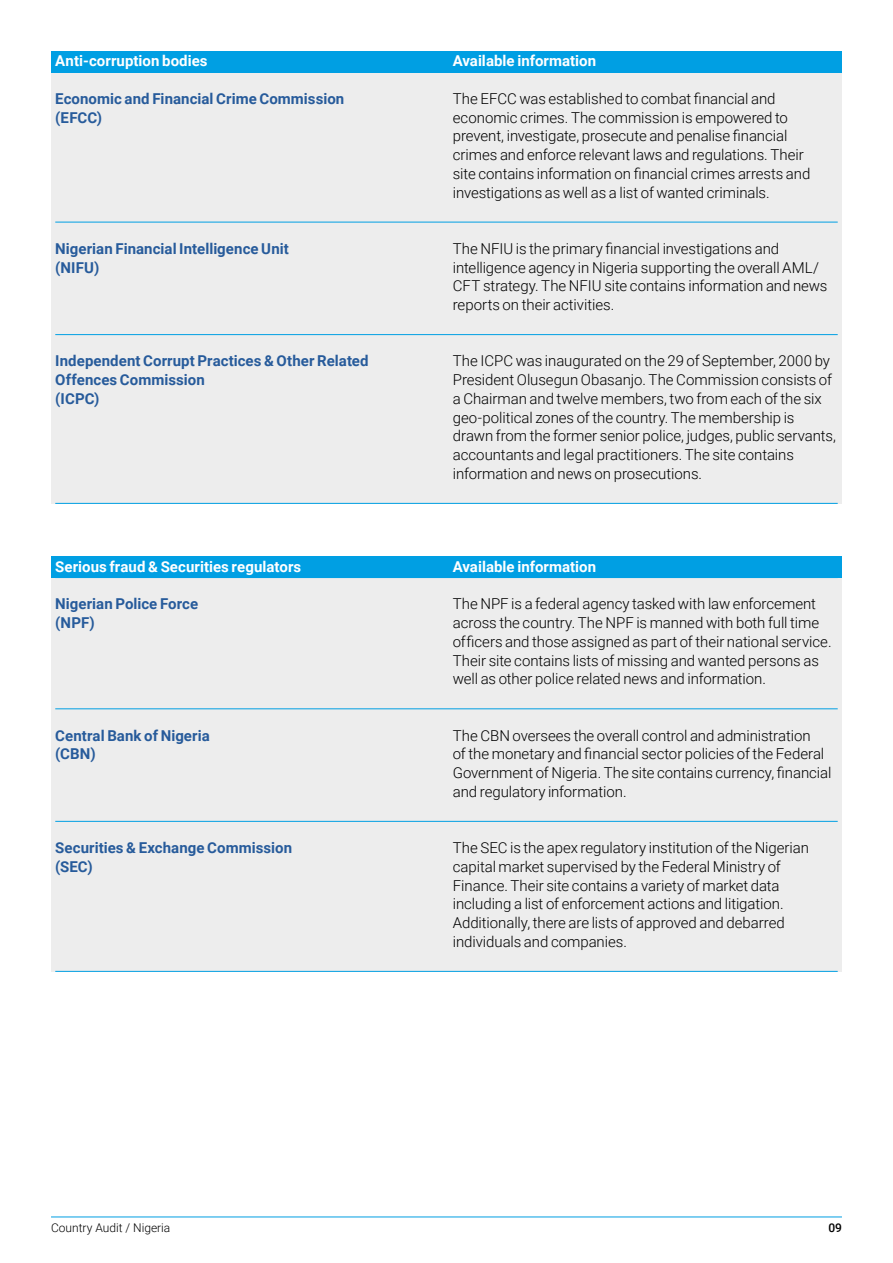
<style>
.page{position:relative;width:893px;height:1263px;background:#fff}
.page>*{position:absolute;margin:0;border:0;box-sizing:border-box;transform-origin:0 0}
.t1{font:300 15px/18.8px "Roboto";letter-spacing:-.005em;color:#000}
.t2{font:700 15px "Roboto";letter-spacing:.005em;color:#275b9b}
.t3{font:700 15px "Roboto";letter-spacing:.005em;color:#fff}
.t4{font:300 12px "Roboto";color:#000}
.t5{font:500 12px "Roboto";color:#000}
</style>
<div class="page">
<hr style="left:51px;top:1216px;width:791px;height:1px;background:#009fe3">
<div style="left:51px;top:51px;width:791px;height:452px;background:#ededed"></div>
<div style="left:51px;top:51px;width:791px;height:21px;background:#009fe3"></div>
<hr style="left:55px;top:72px;width:783px;height:1px;background:#009fe3">
<hr style="left:55px;top:222px;width:783px;height:1px;background:#009fe3">
<hr style="left:55px;top:334px;width:783px;height:1px;background:#009fe3">
<hr style="left:55px;top:503px;width:783px;height:1px;background:#009fe3">
<div style="left:51px;top:557px;width:791px;height:414px;background:#ededed"></div>
<div style="left:51px;top:556px;width:791px;height:22px;background:#009fe3"></div>
<hr style="left:55px;top:708px;width:783px;height:1px;background:#009fe3">
<hr style="left:55px;top:821px;width:783px;height:1px;background:#009fe3">
<hr style="left:55px;top:971px;width:783px;height:1px;background:#009fe3">
<p class="t3" style="left:55px;top:50px;width:154px">Anti-corruption bodies</p>
<p class="t3" style="left:453px;top:50px;width:145px">Available information</p>
<p class="t2" style="left:55px;top:88px;width:291px">Economic and Financial Crime Commission</p>
<p class="t1" style="left:453px;top:89px;width:324px">The EFCC was established to combat financial and</p>
<p class="t2" style="left:55px;top:107px;width:48px">(EFCC)</p>
<p class="t1" style="left:453px;top:107px;width:359px">economic crimes. The commission is empowered to prevent, investigate, prosecute and penalise financial crimes and enforce relevant laws and regulations. Their site contains information on financial crimes arrests and investigations as well as a list of wanted criminals.</p>
<p class="t2" style="left:55px;top:238px;width:235px">Nigerian Financial Intelligence Unit</p>
<p class="t1" style="left:453px;top:239px;width:328px">The NFIU is the primary financial investigations and</p>
<p class="t2" style="left:55px;top:257px;width:46px">(NIFU)</p>
<p class="t1" style="left:453px;top:257px;width:376px">intelligence agency in Nigeria supporting the overall AML/<br>CFT strategy. The NFIU site contains information and news reports on their activities.</p>
<p class="t2" style="left:55px;top:350px;width:315px">Independent Corrupt Practices &amp; Other Related</p>
<p class="t1" style="left:453px;top:351px;width:379px">The ICPC was inaugurated on the 29 of September, 2000 by</p>
<p class="t2" style="left:55px;top:369px;width:151px">Offences Commission</p>
<p class="t1" style="left:453px;top:370px;width:381px">President Olusegun Obasanjo. The Commission consists of</p>
<p class="t2" style="left:55px;top:388px;width:46px">(ICPC)</p>
<p class="t1" style="left:453px;top:389px;width:385px">a Chairman and twelve members, two from each of the six geo-political zones of the country. The membership is drawn from the former senior police, judges, public servants, accountants and legal practitioners. The site contains information and news on prosecutions.</p>
<p class="t3" style="left:55px;top:556px;width:248px">Serious fraud &amp; Securities regulators</p>
<p class="t3" style="left:453px;top:556px;width:145px">Available information</p>
<p class="t2" style="left:55px;top:593px;width:145px">Nigerian Police Force</p>
<p class="t1" style="left:453px;top:594px;width:365px">The NPF is a federal agency tasked with law enforcement</p>
<p class="t2" style="left:55px;top:612px;width:41px">(NPF)</p>
<p class="t1" style="left:453px;top:613px;width:380px">across the country. The NPF is manned with both full time officers and those assigned as part of their national service.<br>Their site contains lists of missing and wanted persons as well as other police related news and information.</p>
<p class="t2" style="left:55px;top:725px;width:156px">Central Bank of Nigeria</p>
<p class="t1" style="left:453px;top:725px;width:359px">The CBN oversees the overall control and administration</p>
<p class="t2" style="left:55px;top:743px;width:42px">(CBN)</p>
<p class="t1" style="left:453px;top:744px;width:380px">of the monetary and financial sector policies of the Federal<br>Government of Nigeria. The site contains currency, financial and regulatory information.</p>
<p class="t2" style="left:55px;top:837px;width:238px">Securities &amp; Exchange Commission</p>
<p class="t1" style="left:453px;top:838px;width:358px">The SEC is the apex regulatory institution of the Nigerian</p>
<p class="t2" style="left:55px;top:856px;width:39px">(SEC)</p>
<p class="t1" style="left:453px;top:856px;width:333px">capital market supervised by the Federal Ministry of Finance. Their site contains a variety of market data including a list of enforcement actions and litigation.<br>Additionally, there are lists of approved and debarred individuals and companies.</p>
<p class="t4" style="left:51px;top:1219px;width:121px">Country Audit / Nigeria</p>
<p class="t5" style="left:828px;top:1219px;width:15px">09</p>
</div>
